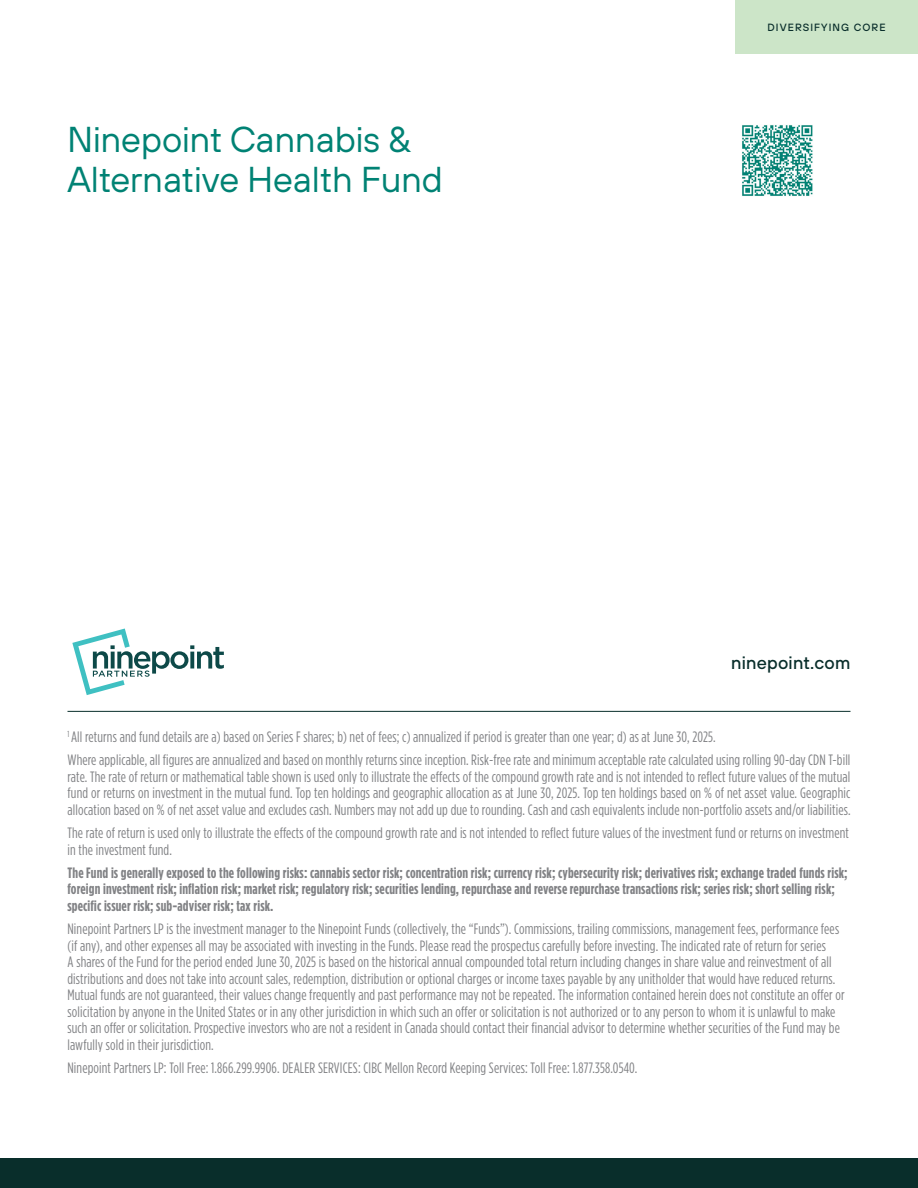
<style>
.page{position:relative;width:918px;height:1188px;background:#fff}
.page>*{position:absolute;margin:0;border:0;box-sizing:border-box;transform-origin:0 0}
.Title_Header{font:36px/40.5px "TT Hoves Pro";color:#008274}
.t1{font:500 18px "TT Hoves Pro";letter-spacing:.01em;color:#092e2b}
.Disclaimer-Last_page{font:15px/16.5px "Gotham Condensed";letter-spacing:.01em;color:#818285}
.Disclaimer-Last_page-2{font:700 15px/16.5px "Gotham Condensed";letter-spacing:.01em;color:#818285}
.t2{font:500 10.5px "TT Hoves Pro";letter-spacing:.1em;color:#092e2b}
</style>
<div class="page">
<div style="left:0;top:1158px;width:918px;height:30px;background:#092e2b"></div>
<svg style="left:72px;top:629px;width:152px;height:66px"></svg>
<div style="left:735px;top:0;width:183px;height:54px;background:#cce5c8"></div>
<hr style="left:68px;top:711px;width:782px;height:1px;background:#092e2b">
<img style="left:742px;top:125px;width:71px;height:71px">
<p class="Title_Header" style="left:68px;top:119px;width:377px">Ninepoint Cannabis &amp;<br>Alternative Health Fund</p>
<p class="t2" style="left:768px;top:20px;width:120px">DIVERSIFYING CORE</p>
<p class="t1" style="left:731px;top:650px;width:121px">ninepoint.com</p>
<p class="Disclaimer-Last_page" style="left:68px;top:728px;width:650px"><sup>1</sup> All returns and fund details are a) based on Series F shares; b) net of fees; c) annualized if period is greater than one year; d) as at June 30, 2025.</p>
<p class="Disclaimer-Last_page" style="left:68px;top:752px;width:785px;text-align:justify">Where applicable, all figures are annualized and based on monthly returns since inception. Risk-free rate and minimum acceptable rate calculated using rolling 90-day CDN T-bill rate. The rate of return or mathematical table shown is used only to illustrate the effects of the compound growth rate and is not intended to reflect future values of the mutual fund or returns on investment in the mutual fund. Top ten holdings and geographic allocation as at June 30, 2025. Top ten holdings based on % of net asset value. Geographic allocation based on % of net asset value and excludes cash. Numbers may not add up due to rounding. Cash and cash equivalents include non-portfolio assets and/or liabilities.</p>
<p class="Disclaimer-Last_page" style="left:68px;top:824px;width:783px">The rate of return is used only to illustrate the effects of the compound growth rate and is not intended to reflect future values of the investment fund or returns on investment in the investment fund.</p>
<p class="Disclaimer-Last_page-2" style="left:68px;top:864px;width:782px">The Fund is generally exposed to the following risks: cannabis sector risk; concentration risk; currency risk; cybersecurity risk; derivatives risk; exchange traded funds risk; foreign investment risk; inflation risk; market risk; regulatory risk; securities lending, repurchase and reverse repurchase transactions risk; series risk; short selling risk; specific issuer risk; sub-adviser risk; tax risk.</p>
<p class="Disclaimer-Last_page" style="left:68px;top:920px;width:779px">Ninepoint Partners LP is the investment manager to the Ninepoint Funds (collectively, the “Funds”). Commissions, trailing commissions, management fees, performance fees (if any), and other expenses all may be associated with investing in the Funds. Please read the prospectus carefully before investing. The indicated rate of return for series<br>A shares of the Fund for the period ended June 30, 2025 is based on the historical annual compounded total return including changes in share value and reinvestment of all distributions and does not take into account sales, redemption, distribution or optional charges or income taxes payable by any unitholder that would have reduced returns.<br>Mutual funds are not guaranteed, their values change frequently and past performance may not be repeated. The information contained herein does not constitute an offer or solicitation by anyone in the United States or in any other jurisdiction in which such an offer or solicitation is not authorized or to any person to whom it is unlawful to make such an offer or solicitation. Prospective investors who are not a resident in Canada should contact their financial advisor to determine whether securities of the Fund may be lawfully sold in their jurisdiction.</p>
<p class="Disclaimer-Last_page" style="left:68px;top:1059px;width:571px">Ninepoint Partners LP: Toll Free: 1.866.299.9906. DEALER SERVICES: CIBC Mellon Record Keeping Services: Toll Free: 1.877.358.0540.</p>
</div>
